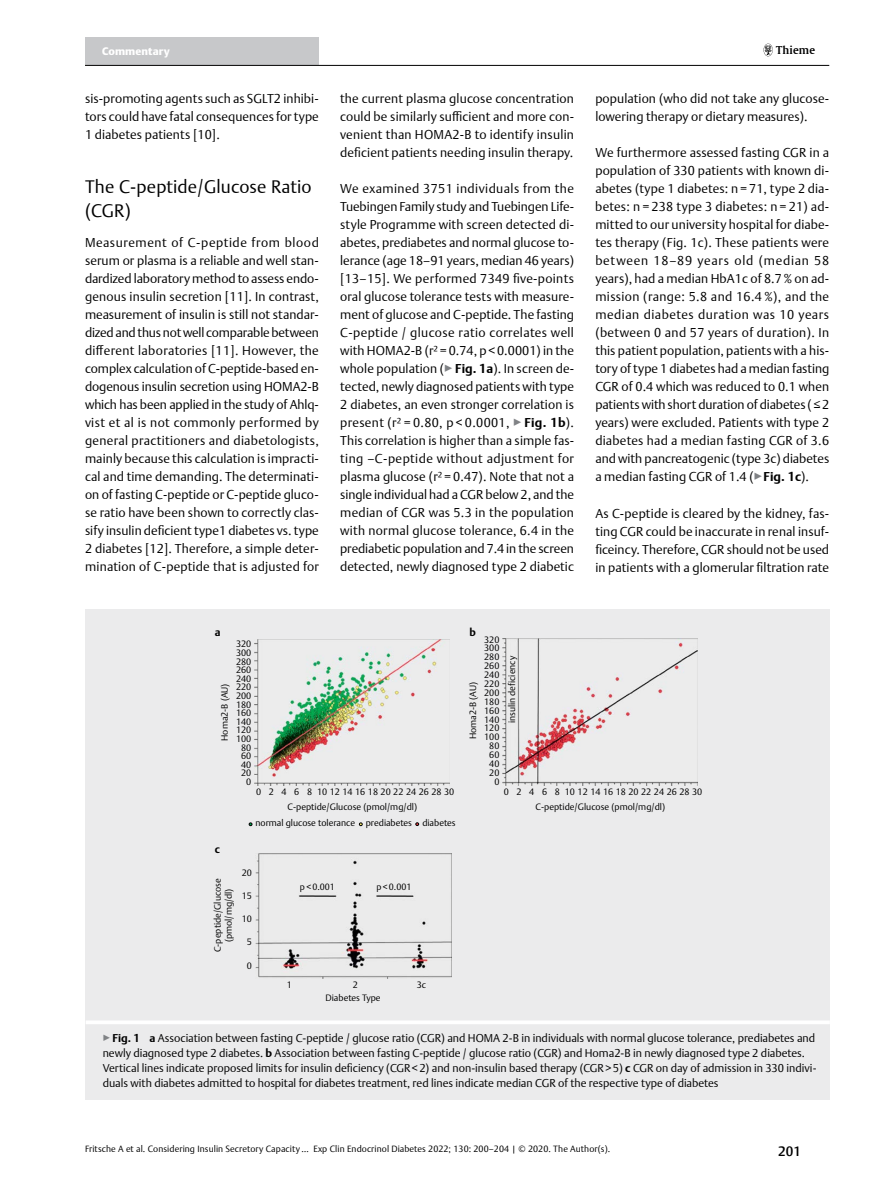
<style>
.page{position:relative;width:893px;height:1191px;background:#fff}
.page>*{position:absolute;margin:0;border:0;box-sizing:border-box;transform-origin:0 0}
.t1{font:300 18px/24px "Thieme Argo 2011";letter-spacing:.01em;color:#000}
.t2{font:500 13.5px "Thieme Argo 2011";color:#000}
.t3{font:300 12.75px/18px "Thieme Argo 2011";letter-spacing:.005em;color:#000;text-align:justify}
.t4{font:300 11.25px/15px "Thieme Argo 2011";color:#000}
.t5{font:900 10.8px "Thieme Argo 2011";letter-spacing:.01em;color:#fff}
.t6{font:600 10.8px "Thieme Gulliver 2011";letter-spacing:.01em;color:#000}
.t7{font:700 10.8px "Thieme Argo 2011";color:#000}
.t8{font:300 9.15px/8.9px "Thieme Argo 2011";color:#000;text-align:right}
.t9{font:300 9px "Thieme Argo 2011";letter-spacing:.01em;color:#000}
.s1{color:#808285}
.s2{font-weight:700}
</style>
<div class="page">
<svg style="left:763px;top:44px;width:10px;height:12px"></svg>
<div style="left:85px;top:38px;width:234px;height:27px;background:#c7c8ca"></div>
<hr style="left:85px;top:65px;width:744px;height:1px;background:#000">
<div style="left:86px;top:609px;width:744px;height:411px;background:#ebebec"></div>
<img style="left:255px;top:853px;width:196px;height:125px">
<img style="left:255px;top:639px;width:195px;height:147px">
<img style="left:503px;top:638px;width:195px;height:147px">
<div style="left:86px;top:1020px;width:744px;height:80px;background:#ebebec"></div>
<hr style="left:86px;top:1020px;width:744px;height:4px;background:#fff">
<p class="t5" style="left:102px;top:44px;width:69px">Commentary</p>
<p class="t6" style="left:776px;top:42px;width:40px">Thieme</p>
<p class="t3" style="left:85px;top:89px;width:235px">sis-promoting agents such as SGLT2 inhibi&shy;tors could have fatal consequences for type 1 diabetes patients [10].</p>
<h1 class="t1" style="left:85px;top:174px;width:228px">The C-peptide/Glucose Ratio (CGR)</h1>
<p class="t3" style="left:85px;top:233px;width:235px">Measurement of C-peptide from blood serum or plasma is a reliable and well stan&shy;dardized laboratory method to assess endo&shy;genous insulin secretion [11]. In contrast, measurement of insulin is still not standar&shy;dized and thus not well comparable between different laboratories [11]. However, the complex calculation of C-peptide-based en&shy;dogenous insulin secretion using HOMA2-B which has been applied in the study of Ahlq&shy;vist et al is not commonly performed by general practitioners and diabetologists, mainly because this calculation is impracti&shy;cal and time demanding. The determinati&shy;on of fasting C-peptide or C-peptide gluco&shy;se ratio have been shown to correctly clas&shy;sify insulin deficient type1 diabetes vs. type 2 diabetes [12]. Therefore, a simple deter&shy;mination of C-peptide that is adjusted for</p>
<p class="t3" style="left:340px;top:89px;width:235px">the current plasma glucose concentration could be similarly sufficient and more con&shy;venient than HOMA2-B to identify insulin deficient patients needing insulin therapy.</p>
<p class="t3" style="left:340px;top:179px;width:235px">We examined 3751 individuals from the Tuebingen Family study and Tuebingen Life&shy;style Programme with screen detected di&shy;abetes, prediabetes and normal glucose to&shy;lerance (age 18–91 years, median 46 years) [13–15]. We performed 7349 five-points oral glucose tolerance tests with measure&shy;ment of glucose and C-peptide. The fasting C-peptide / glucose ratio correlates well with HOMA2-B (r²=0.74, p&lt;0.0001) in the whole population (<span class="s1">▶</span><span class="s2">Fig. 1a</span>). In screen de&shy;tected, newly diagnosed patients with type 2 diabetes, an even stronger correlation is present (r² = 0.80, p &lt; 0.0001, <span class="s1">▶</span><span class="s2">Fig. 1b</span>).<br>This correlation is higher than a simple fas&shy;ting –C-peptide without adjustment for plasma glucose (r² = 0.47). Note that not a single individual had a CGR below 2, and the median of CGR was 5.3 in the population with normal glucose tolerance, 6.4 in the prediabetic population and 7.4 in the screen detected, newly diagnosed type 2 diabetic</p>
<p class="t3" style="left:595px;top:89px;width:235px">population (who did not take any glucose&shy;lowering therapy or dietary measures).</p>
<p class="t3" style="left:595px;top:143px;width:235px">We furthermore assessed fasting CGR in a population of 330 patients with known di&shy;abetes (type 1 diabetes: n = 71, type 2 dia&shy;betes: n = 238 type 3 diabetes: n = 21) ad&shy;mitted to our university hospital for diabe&shy;tes therapy (Fig. 1c). These patients were between 18–89 years old (median 58 years), had a median HbA1c of 8.7% on ad&shy;mission (range: 5.8 and 16.4 %), and the median diabetes duration was 10 years (between 0 and 57 years of duration). In this patient population, patients with a his&shy;tory of type 1 diabetes had a median fasting CGR of 0.4 which was reduced to 0.1 when patients with short duration of diabetes (≤2 years) were excluded. Patients with type 2 diabetes had a median fasting CGR of 3.6 and with pancreatogenic (type 3c) diabetes a median fasting CGR of 1.4 (<span class="s1">▶</span><span class="s2">Fig. 1c</span>).</p>
<p class="t3" style="left:595px;top:504px;width:235px">As C-peptide is cleared by the kidney, fas&shy;ting CGR could be inaccurate in renal insuf&shy;ficeincy. Therefore, CGR should not be used in patients with a glomerular filtration rate</p>
<p class="t7" style="left:215px;top:624px;width:7px">a</p>
<p class="t7" style="left:469px;top:624px;width:8px">b</p>
<p class="t8" style="left:484px;top:634px;width:17px">320<br>300<br>280<br>260<br>240<br>220<br>200<br>180<br>160<br>140<br>120<br>100<br>80<br>60<br>40<br>20<br>0</p>
<p class="t8" style="left:236px;top:639px;width:17px">320<br>300<br>280<br>260<br>240<br>220<br>200<br>180<br>160<br>140<br>120<br>100<br>80<br>60<br>40<br>20<br>0</p>
<p class="t8" style="left:468px;top:739px;width:59px;rotate:-90deg">Homa2-B (AU)</p>
<p class="t8" style="left:220px;top:741px;width:59px;rotate:-90deg">Homa2-B (AU)</p>
<p class="t8" style="left:507px;top:723px;width:69px;rotate:-90deg">insulin deficiency</p>
<p class="t7" style="left:215px;top:841px;width:7px">c</p>
<p class="t8" style="left:212px;top:952px;width:75px;line-height:10.9px;text-align:center;rotate:-90deg">C-peptide/Glucose (pmol/mg/dl)</p>
<p class="t8" style="left:256px;top:787px;width:200px">0 2 4 6 8 1012141618202224262830</p>
<p class="t8" style="left:256px;top:798px;width:202px;line-height:16.4px;text-align:left;text-indent:32px">C-peptide/Glucose (pmol/mg/dl)<br>normal glucose tolerance prediabetes diabetes</p>
<p class="t8" style="left:242px;top:867px;width:12px">20</p>
<p class="t8" style="left:242px;top:891px;width:12px">15</p>
<p class="t8" style="left:242px;top:914px;width:12px">10</p>
<p class="t8" style="left:247px;top:937px;width:7px">5</p>
<p class="t8" style="left:247px;top:960px;width:7px">0</p>
<p class="t9" style="left:300px;top:881px;width:37px">p&lt; 0.001</p>
<p class="t9" style="left:376px;top:881px;width:37px">p&lt; 0.001</p>
<p class="t8" style="left:287px;top:979px;width:7px">1</p>
<p class="t8" style="left:353px;top:979px;width:7px">2</p>
<p class="t8" style="left:417px;top:979px;width:11px">3c</p>
<p class="t8" style="left:326px;top:993px;width:57px">Diabetes Type</p>
<p class="t8" style="left:504px;top:787px;width:200px">0 2 4 6 8 1012141618202224262830</p>
<p class="t8" style="left:535px;top:801px;width:131px">C-peptide/Glucose (pmol/mg/dl)</p>
<p class="t4" style="left:103px;top:1030px;width:715px"><span class="s1">▶</span><span class="s2">Fig. 1 a</span> Association between fasting C-peptide / glucose ratio (CGR) and HOMA 2-B in individuals with normal glucose tolerance, prediabetes and newly diagnosed type 2 diabetes. <span class="s2">b</span> Association between fasting C-peptide / glucose ratio (CGR) and Homa2-B in newly diagnosed type 2 diabetes.<br>Vertical lines indicate proposed limits for insulin deficiency (CGR&lt;2) and non-insulin based therapy (CGR&gt;5) <span class="s2">c</span> CGR on day of admission in 330 indivi&shy;duals with diabetes admitted to hospital for diabetes treatment, red lines indicate median CGR of the respective type of diabetes</p>
<p class="t9" style="left:85px;top:1143px;width:527px">Fritsche A et al. Considering Insulin Secretory Capacity … Exp Clin Endocrinol Diabetes 2022; 130: 200–204 | © 2020. The Author(s).</p>
<p class="t2" style="left:778px;top:1142px;width:24px">201</p>
</div>
